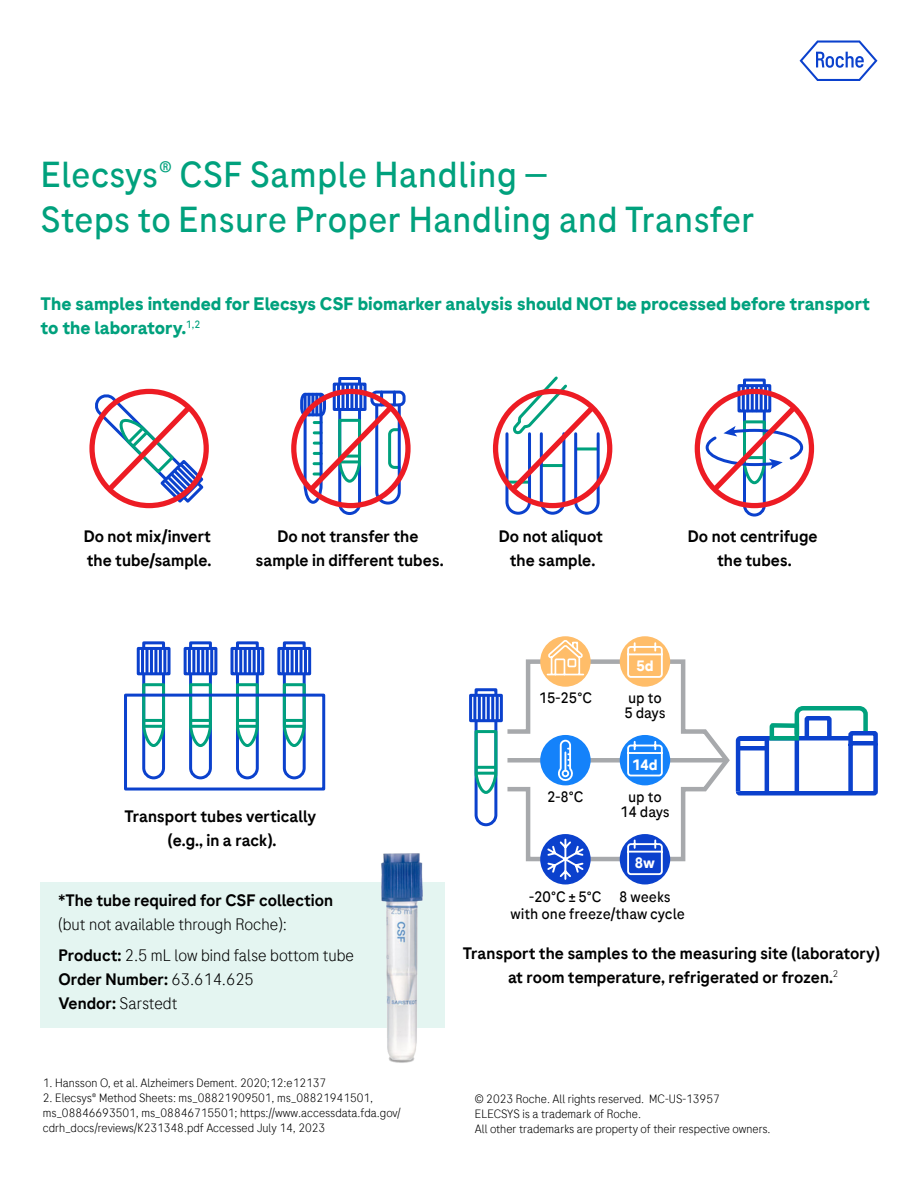
<style>
.page{position:relative;width:918px;height:1188px;background:#fff}
.page>*{position:absolute;margin:0;border:0;box-sizing:border-box;transform-origin:0 0}
.t1{font:36px/45px "Roche Sans";color:#00a17d}
.t2{font:700 18px/24px "Roche Sans";color:#00a17d}
.t3{font:300 16.5px/24px "Roche Sans";color:#000;text-align:center}
.t4{font:300 16.5px/31.5px "Roche Sans";color:#000}
.t5{font:15px/15px "Roche Sans";color:#000}
.t6{font:700 15px "Roche Sans";color:#fff}
.t7{font:300 12px/15px "Roche Sans";color:#000}
.s1{font-style:inherit}
</style>
<div class="page">
<div style="left:370px;top:391px;width:36px;height:15px;border:3px solid #0b41cd;border-radius:5px"></div>
<svg style="left:800px;top:40px;width:77px;height:41px"></svg>
<svg style="left:469px;top:694px;width:34px;height:28px"></svg>
<svg style="left:473px;top:688px;width:26px;height:139px"></svg>
<hr style="left:476px;top:772px;width:20px;height:3px;background:#00a17d">
<hr style="left:476px;top:766px;width:20px;height:3px;background:#00a17d">
<svg style="left:507px;top:658px;width:223px;height:205px"></svg>
<div style="left:507px;top:758px;width:220px;height:5px;background:#a7a9ac"></div>
<div style="left:540px;top:636px;width:51px;height:51px;background:#ffbd69;border-radius:50%"></div>
<div style="left:620px;top:636px;width:50px;height:51px;background:#ffbd69;border-radius:50%"></div>
<div style="left:540px;top:735px;width:51px;height:50px;background:#1482fa;border-radius:50%"></div>
<div style="left:620px;top:735px;width:50px;height:50px;background:#1482fa;border-radius:50%"></div>
<div style="left:540px;top:834px;width:51px;height:50px;background:#0b41cd;border-radius:50%"></div>
<div style="left:620px;top:834px;width:50px;height:50px;background:#0b41cd;border-radius:50%"></div>
<svg style="left:735px;top:706px;width:143px;height:90px"></svg>
<svg style="left:556px;top:739px;width:19px;height:45px"></svg>
<svg style="left:546px;top:638px;width:39px;height:38px"></svg>
<svg style="left:546px;top:838px;width:39px;height:43px"></svg>
<svg style="left:626px;top:641px;width:38px;height:38px"></svg>
<svg style="left:626px;top:740px;width:38px;height:37px"></svg>
<svg style="left:626px;top:839px;width:38px;height:37px"></svg>
<svg style="left:91px;top:391px;width:115px;height:114px"></svg>
<div style="left:291px;top:389px;width:120px;height:119px;border:5px solid #ed1c24;border-radius:50%"></div>
<svg style="left:299px;top:377px;width:103px;height:138px"></svg>
<div style="left:493px;top:389px;width:119px;height:119px;border:5px solid #ed1c24;border-radius:50%"></div>
<svg style="left:504px;top:376px;width:97px;height:139px"></svg>
<div style="left:695px;top:389px;width:119px;height:119px;border:5px solid #ed1c24;border-radius:50%"></div>
<svg style="left:704px;top:378px;width:101px;height:139px"></svg>
<svg style="left:137px;top:647px;width:34px;height:28px"></svg>
<svg style="left:141px;top:641px;width:26px;height:139px"></svg>
<hr style="left:144px;top:725px;width:20px;height:3px;background:#00a17d">
<hr style="left:144px;top:719px;width:20px;height:3px;background:#00a17d">
<svg style="left:184px;top:647px;width:33px;height:28px"></svg>
<svg style="left:188px;top:641px;width:25px;height:139px"></svg>
<hr style="left:191px;top:725px;width:19px;height:3px;background:#00a17d">
<hr style="left:191px;top:719px;width:19px;height:3px;background:#00a17d">
<svg style="left:231px;top:647px;width:33px;height:28px"></svg>
<svg style="left:234px;top:641px;width:26px;height:139px"></svg>
<hr style="left:238px;top:725px;width:19px;height:3px;background:#00a17d">
<hr style="left:238px;top:719px;width:19px;height:3px;background:#00a17d">
<svg style="left:277px;top:647px;width:34px;height:28px"></svg>
<svg style="left:281px;top:641px;width:26px;height:139px"></svg>
<hr style="left:284px;top:725px;width:20px;height:3px;background:#00a17d">
<hr style="left:284px;top:719px;width:20px;height:3px;background:#00a17d">
<div style="left:124px;top:694px;width:201px;height:97px;border:3px solid #0b41cd"></div>
<div style="left:40px;top:882px;width:406px;height:146px;background:#e4f5f1"></div>
<img style="left:381px;top:853px;width:42px;height:210px">
<h1 class="t1" style="left:40px;top:152px;width:716px">Elecsys® CSF Sample Handling —<br>Steps to Ensure Proper Handling and Transfer</h1>
<h2 class="t2" style="left:40px;top:291px;width:831px">The samples intended for Elecsys CSF biomarker analysis should NOT be processed before transport to the laboratory.<sup>1,2</sup></h2>
<h3 class="t3" style="left:84px;top:524px;width:129px;text-align:left">Do not mix/invert the tube/sample.</h3>
<h3 class="t3" style="left:256px;top:524px;width:189px">Do not transfer the sample in different tubes.</h3>
<h3 class="t3" style="left:499px;top:524px;width:105px">Do not aliquot the sample.</h3>
<h3 class="t3" style="left:688px;top:524px;width:131px">Do not centrifuge the tubes.</h3>
<h3 class="t3" style="left:124px;top:804px;width:193px">Transport tubes vertically (e.g., in a rack).</h3>
<h3 class="t3" style="left:58px;top:888px;width:276px">*The tube required for CSF collection</h3>
<h3 class="t4" style="left:58px;top:908px;width:297px">(but not available through Roche):<br><span class="s1">Product:</span> 2.5 mL low bind false bottom tube</h3>
<h3 class="t3" style="left:58px;top:967px;width:197px;text-align:left">Order Number: <span class="s1">63.614.625<br></span>Vendor: <span class="s1">Sarstedt</span></h3>
<p class="t6" style="left:636px;top:657px;width:19px">5d</p>
<p class="t5" style="left:539px;top:690px;width:55px">15-25°C</p>
<p class="t5" style="left:624px;top:690px;width:43px">up to<br>5 days</p>
<p class="t6" style="left:632px;top:755px;width:27px">14d</p>
<p class="t5" style="left:547px;top:789px;width:38px">2-8°C</p>
<p class="t5" style="left:620px;top:789px;width:51px;text-align:center">up to<br>14 days</p>
<p class="t6" style="left:635px;top:854px;width:22px">8w</p>
<p class="t5" style="left:511px;top:888px;width:176px;line-height:17.4px;text-indent:19px">-20°C ± 5°C<br>with one freeze/thaw cycle</p>
<p class="t5" style="left:619px;top:889px;width:53px">8 weeks</p>
<h3 class="t3" style="left:463px;top:941px;width:419px">Transport the samples to the measuring site (laboratory) at room temperature, refrigerated or frozen.<sup>2</sup></h3>
<p class="t7" style="left:43px;top:1075px;width:285px">1. Hansson O, et al. Alzheimers Dement. 2020;12:e12137</p>
<p class="t7" style="left:43px;top:1090px;width:360px">2. Elecsys® Method Sheets: ms_08821909501, ms_08821941501, ms_08846693501, ms_08846715501; https://www.accessdata.fda.gov/ cdrh_docs/reviews/K231348.pdf Accessed July 14, 2023</p>
<p class="t7" style="left:475px;top:1091px;width:297px">© 2023 Roche. All rights reserved. MC-US-13957<br>ELECSYS is a trademark of Roche.<br>All other trademarks are property of their respective owners.</p>
</div>
